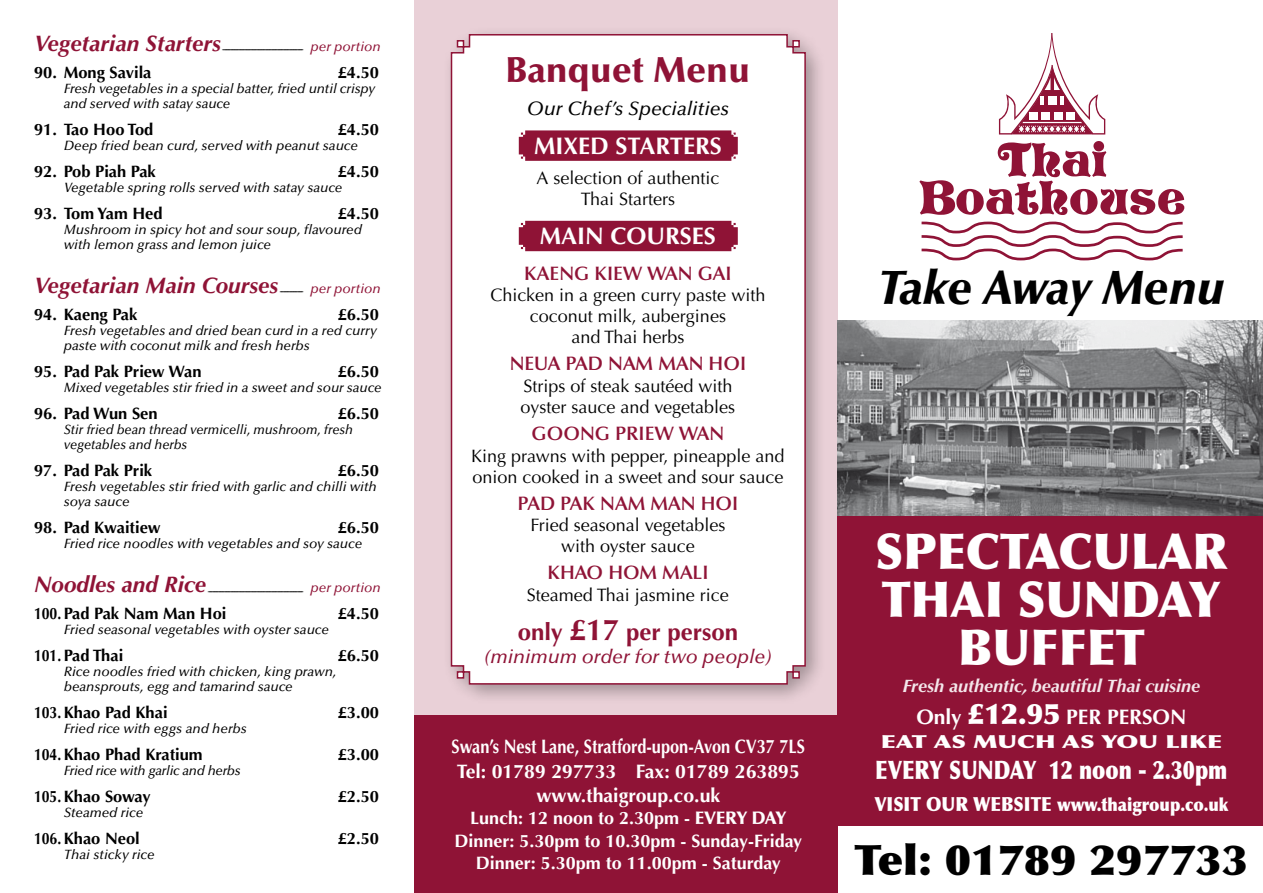
<style>
.page{position:relative;width:1263px;height:893px;background:#fff}
.page>*{position:absolute;margin:0;border:0;box-sizing:border-box;transform-origin:0 0}
.t1{font:900 49.5px/48px "Optima LT Std";color:#fff;text-align:center;scale:.96 1}
.t2{font:italic 900 48px "Optima LT Std";letter-spacing:-.01em;color:#000;scale:.95 1}
.t3{font:900 42px "Optima LT Std";color:#000;scale:1.06 1}
.t4{font:900 36px "Optima LT Std";color:#8f1336}
.t5{font:900 25.5px "Optima LT Std";color:#fff;scale:.8 1}
.t6{font:700 24px "Optima LT Std";color:#fff}
.t7{font:700 24px "Optima LT Std";color:#8f1336}
.t8{font:italic 700 22.5px "Optima LT Std";color:#8f1336}
.t9{font:700 21px "Optima LT Std";color:#fff}
.t10{font:700 19.5px/25.2px "Optima LT Std";color:#fff;scale:.84 1}
.t11{font:600 19.5px "Optima LT Std";color:#8f1336}
.t12{font:italic 500 19.5px "Optima LT Std";color:#8f1336}
.t13{font:italic 500 19.5px "Optima LT Std";color:#000}
.t14{font:700 19.5px "Optima LT Std";color:#fff}
.t15{font:18px/21px "Optima LT Std";color:#000;text-align:center}
.t16{font:700 18px/22.5px "Optima LT Std";color:#fff;text-align:center}
.t17{font:italic 700 18px "Optima LT Std";color:#f4e7eb}
.t18{font:900 18px "Optima LT Std";color:#fff;scale:.89 1}
.t19{font:900 18px "Optima LT Std";color:#fff;scale:1.37 1}
.t20{font:700 16.5px "Optima LT Std";color:#000}
.t21{font:700 16.5px "Optima LT Std";color:#000;scale:.85 1}
.t22{font:italic 500 13.5px/15px "Optima LT Std";color:#000}
.t23{font:italic 500 13.5px/15px "Optima LT Std";color:#000;scale:.95 1}
.t24{font:italic 500 9px "Optima LT Std";color:#000}
.s1{font-size:30px}
.s2{font-weight:900}
.s3{font-weight:900;font-size:28.5px}
.s4{font-size:19.5px}
</style>
<div class="page">
<div style="left:415px;top:0;width:423px;height:720px;background:#e9d0d7"></div>
<div style="left:442px;top:26px;width:384px;height:678px;background:#000;opacity:.3"></div>
<div style="left:450px;top:33px;width:356px;height:652px;background:#fff"></div>
<div style="left:519px;top:221px;width:219px;height:30px;background:#8f1336"></div>
<svg style="left:519px;top:130px;width:219px;height:31px;background:#931c3d"></svg>
<div style="left:415px;top:715px;width:423px;height:178px;background:#8f1336"></div>
<div style="left:838px;top:514px;width:425px;height:312px;background:#8f1336"></div>
<svg style="left:919px;top:141px;width:266px;height:120px"></svg>
<svg style="left:999px;top:33px;width:106px;height:102px"></svg>
<img style="left:838px;top:321px;width:425px;height:194px">
<h3 class="t8" style="left:34px;top:30px;width:189px">Vegetarian Starters</h3>
<p class="t24" style="left:222px;top:44px;width:160px">------------------------------------------------------------------- <sup>p</sup> <sup>e</sup> <sup>r</sup> <sup>p</sup> <sup>o</sup> <sup>r</sup> <sup>t</sup> <sup>i</sup> <sup>o</sup> <sup>n</sup></p>
<p class="t20" style="left:34px;top:62px;width:119px">90. Mong Savila</p>
<p class="t20" style="left:338px;top:62px;width:43px">£4.50</p>
<p class="t22" style="left:64px;top:81px;width:313px">Fresh vegetables in a special batter, fried until crispy and served with satay sauce</p>
<p class="t20" style="left:34px;top:119px;width:121px">91. Tao Hoo Tod</p>
<p class="t20" style="left:338px;top:119px;width:43px">£4.50</p>
<p class="t22" style="left:64px;top:138px;width:296px">Deep fried bean curd, served with peanut sauce</p>
<p class="t20" style="left:34px;top:161px;width:123px">92. Pob Piah Pak</p>
<p class="t20" style="left:338px;top:161px;width:43px">£4.50</p>
<p class="t22" style="left:64px;top:180px;width:280px">Vegetable spring rolls served with satay sauce</p>
<p class="t20" style="left:34px;top:203px;width:130px">93. Tom Yam Hed</p>
<p class="t20" style="left:338px;top:203px;width:43px">£4.50</p>
<p class="t22" style="left:64px;top:222px;width:300px">Mushroom in spicy hot and sour soup, flavoured with lemon grass and lemon juice</p>
<h3 class="t8" style="left:34px;top:272px;width:246px">Vegetarian Main Courses</h3>
<p class="t24" style="left:279px;top:286px;width:103px">------------------- <sup>p</sup> <sup>e</sup> <sup>r</sup> <sup>p</sup> <sup>o</sup> <sup>r</sup> <sup>t</sup> <sup>i</sup> <sup>o</sup> <sup>n</sup></p>
<p class="t20" style="left:34px;top:305px;width:105px">94. Kaeng Pak</p>
<p class="t20" style="left:338px;top:305px;width:43px">£6.50</p>
<p class="t22" style="left:64px;top:323px;width:315px">Fresh vegetables and dried bean curd in a red curry paste with coconut milk and fresh herbs</p>
<p class="t20" style="left:34px;top:362px;width:169px">95. Pad Pak Priew Wan</p>
<p class="t20" style="left:338px;top:362px;width:43px">£6.50</p>
<p class="t22" style="left:64px;top:380px;width:319px">Mixed vegetables stir fried in a sweet and sour sauce</p>
<p class="t20" style="left:34px;top:404px;width:125px">96. Pad Wun Sen</p>
<p class="t20" style="left:338px;top:404px;width:43px">£6.50</p>
<p class="t23" style="left:64px;top:422px;width:306px">Stir fried bean thread vermicelli, mushroom, fresh vegetables and herbs</p>
<p class="t20" style="left:34px;top:461px;width:120px">97. Pad Pak Prik</p>
<p class="t20" style="left:338px;top:461px;width:43px">£6.50</p>
<p class="t22" style="left:64px;top:479px;width:314px">Fresh vegetables stir fried with garlic and chilli with soya sauce</p>
<p class="t20" style="left:34px;top:518px;width:128px">98. Pad Kwaitiew</p>
<p class="t20" style="left:338px;top:518px;width:43px">£6.50</p>
<p class="t22" style="left:64px;top:536px;width:300px">Fried rice noodles with vegetables and soy sauce</p>
<h3 class="t8" style="left:34px;top:571px;width:174px">Noodles and Rice</h3>
<p class="t24" style="left:208px;top:585px;width:174px">------------------------------------------------------------------------------- <sup>p</sup> <sup>e</sup> <sup>r</sup> <sup>p</sup> <sup>o</sup> <sup>r</sup> <sup>t</sup> <sup>i</sup> <sup>o</sup> <sup>n</sup></p>
<p class="t21" style="left:34px;top:604px;width:228px">100. Pad Pak Nam Man Hoi</p>
<p class="t20" style="left:338px;top:604px;width:43px">£4.50</p>
<p class="t22" style="left:64px;top:622px;width:267px">Fried seasonal vegetables with oyster sauce</p>
<p class="t21" style="left:34px;top:646px;width:107px">101. Pad Thai</p>
<p class="t20" style="left:338px;top:646px;width:43px">£6.50</p>
<p class="t22" style="left:64px;top:664px;width:274px">Rice noodles fried with chicken, king prawn, beansprouts, egg and tamarind sauce</p>
<p class="t21" style="left:34px;top:703px;width:159px">103. Khao Pad Khai</p>
<p class="t20" style="left:338px;top:703px;width:43px">£3.00</p>
<p class="t22" style="left:64px;top:721px;width:184px">Fried rice with eggs and herbs</p>
<p class="t21" style="left:34px;top:745px;width:200px">104. Khao Phad Kratium</p>
<p class="t20" style="left:338px;top:745px;width:43px">£3.00</p>
<p class="t22" style="left:64px;top:763px;width:178px">Fried rice with garlic and herbs</p>
<p class="t21" style="left:34px;top:787px;width:139px">105. Khao Soway</p>
<p class="t20" style="left:338px;top:787px;width:43px">£2.50</p>
<p class="t22" style="left:64px;top:805px;width:81px">Steamed rice</p>
<p class="t21" style="left:34px;top:829px;width:126px">106. Khao Neol</p>
<p class="t20" style="left:338px;top:829px;width:43px">£2.50</p>
<p class="t22" style="left:64px;top:847px;width:92px">Thai sticky rice</p>
<h3 class="t4" style="left:506px;top:48px;width:246px">Banquet Menu</h3>
<h3 class="t13" style="left:527px;top:97px;width:204px">Our Chef’s Specialities</h3>
<h3 class="t6" style="left:534px;top:132px;width:189px">MIXED STARTERS</h3>
<h3 class="t15" style="left:536px;top:167px;width:185px">A selection of authentic<br>Thai Starters</h3>
<h3 class="t6" style="left:540px;top:222px;width:178px">MAIN COURSES</h3>
<h3 class="t11" style="left:524px;top:262px;width:209px">KAENG KIEW WAN GAI</h3>
<h3 class="t15" style="left:490px;top:285px;width:276px">Chicken in a green curry paste with coconut milk, aubergines<br>and Thai herbs</h3>
<h3 class="t11" style="left:510px;top:352px;width:238px">NEUA PAD NAM MAN HOI</h3>
<h3 class="t15" style="left:521px;top:376px;width:216px;text-align:left">Strips of steak sautéed with oyster sauce and vegetables</h3>
<h3 class="t11" style="left:532px;top:422px;width:194px">GOONG PRIEW WAN</h3>
<h3 class="t15" style="left:471px;top:445px;width:315px;text-align:left">King prawns with pepper, pineapple and onion cooked in a sweet and sour sauce</h3>
<h3 class="t11" style="left:518px;top:492px;width:222px">PAD PAK NAM MAN HOI</h3>
<h3 class="t15" style="left:530px;top:515px;width:197px">Fried seasonal vegetables with oyster sauce</h3>
<h3 class="t11" style="left:547px;top:561px;width:163px">KHAO HOM MALI</h3>
<h3 class="t15" style="left:527px;top:584px;width:203px">Steamed Thai jasmine rice</h3>
<h3 class="t7" style="left:518px;top:618px;width:222px">only <span class="s1">£17</span> per person</h3>
<h3 class="t12" style="left:484px;top:645px;width:290px">(minimum order for two people)</h3>
<h3 class="t10" style="left:452px;top:734px;width:422px">Swan’s Nest Lane, Stratford-upon-Avon CV37 7LS<br>Tel: 01789 297733 Fax: 01789 263895</h3>
<h3 class="t14" style="left:536px;top:784px;width:185px">www.thaigroup.co.uk</h3>
<h3 class="t16" style="left:454px;top:807px;width:349px">Lunch: 12 noon to 2.30pm - <span class="s2">EVERY DAY<br></span>Dinner: 5.30pm to 10.30pm - Sunday-Friday<br>Dinner: 5.30pm to 11.00pm - Saturday</h3>
<h2 class="t2" style="left:878px;top:259px;width:366px">Take Away Menu</h2>
<h1 class="t1" style="left:875px;top:528px;width:368px">SPECTACULAR<br>THAI SUNDAY<br>BUFFET</h1>
<h3 class="t17" style="left:902px;top:675px;width:299px">Fresh authentic, beautiful Thai cuisine</h3>
<h3 class="t9" style="left:916px;top:704px;width:272px">Only <span class="s3">£12.95</span> PER PERSON</h3>
<h3 class="t19" style="left:881px;top:730px;width:251px">EAT AS MUCH AS YOU LIKE</h3>
<h3 class="t5" style="left:875px;top:755px;width:442px">EVERY SUNDAY 12 noon - 2.30pm</h3>
<h3 class="t18" style="left:874px;top:793px;width:399px"><span class="s4">VISIT OUR WEBSITE</span> www.thaigroup.co.uk</h3>
<h3 class="t3" style="left:854px;top:835px;width:373px">Tel: 01789 297733</h3>
</div>
